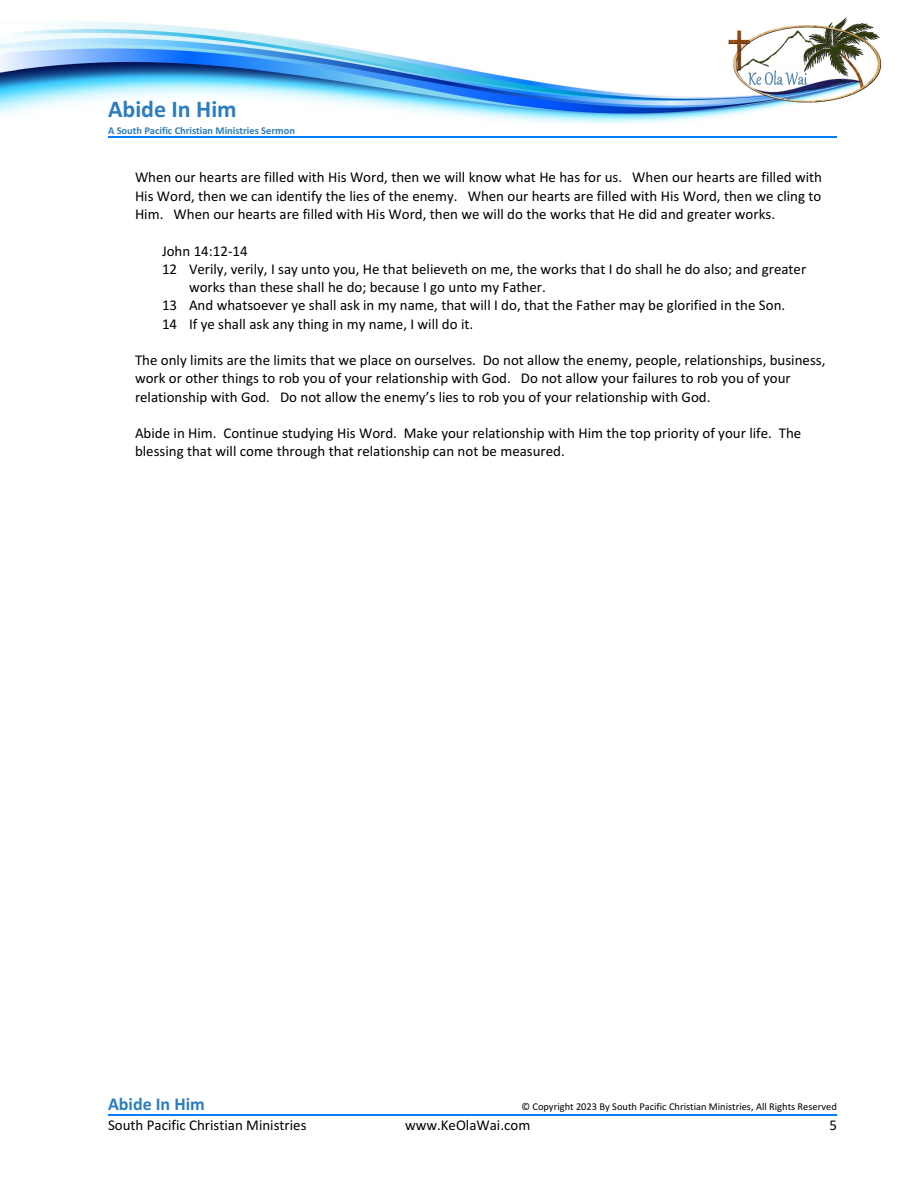
<style>
.page{position:relative;width:918px;height:1188px;background:#fff}
.page>*{position:absolute;margin:0;border:0;box-sizing:border-box;transform-origin:0 0}
.t1{font:700 24px "Calibri";color:#2b7dbf}
.t2{font:700 18px "Calibri";color:#2b7dbf}
.t3{font:15px/18.3px "Calibri";color:#000}
.t4{font:10.5px "Calibri";color:#000}
.t5{font:700 10.5px "Calibri";color:#2b7dbf}
</style>
<div class="page">
<img style="left:0;top:17px;width:882px;height:106px">
<hr style="left:108px;top:136px;width:729px;height:2px;background:#0080ff">
<hr style="left:108px;top:1114px;width:729px;height:2px;background:#0080ff">
<h1 class="t1" style="left:108px;top:99px;width:130px">Abide In Him</h1>
<p class="t5" style="left:108px;top:126px;width:188px">A South Pacific Christian Ministries Sermon</p>
<p class="t3" style="left:135px;top:170px;width:688px;text-align:justify">When our hearts are filled with His Word, then we will know what He has for us. When our hearts are filled with His Word, then we can identify the lies of the enemy. When our hearts are filled with His Word, then we cling to Him. When our hearts are filled with His Word, then we will do the works that He did and greater works.</p>
<p class="t3" style="left:162px;top:243px;width:87px">John 14:12-14</p>
<p class="t3" style="left:162px;top:261px;width:646px">12 Verily, verily, I say unto you, He that believeth on me, the works that I do shall he do also; and greater</p>
<p class="t3" style="left:189px;top:279px;width:358px">works than these shall he do; because I go unto my Father.</p>
<p class="t3" style="left:162px;top:297px;width:625px">13 And whatsoever ye shall ask in my name, that will I do, that the Father may be glorified in the Son.</p>
<p class="t3" style="left:162px;top:316px;width:313px">14 If ye shall ask any thing in my name, I will do it.</p>
<p class="t3" style="left:135px;top:352px;width:692px">The only limits are the limits that we place on ourselves. Do not allow the enemy, people, relationships, business, work or other things to rob you of your relationship with God. Do not allow your failures to rob you of your relationship with God. Do not allow the enemy’s lies to rob you of your relationship with God.</p>
<p class="t3" style="left:135px;top:425px;width:668px">Abide in Him. Continue studying His Word. Make your relationship with Him the top priority of your life. The blessing that will come through that relationship can not be measured.</p>
<p class="t2" style="left:108px;top:1096px;width:98px">Abide In Him</p>
<p class="t4" style="left:521px;top:1102px;width:317px">© Copyright 2023 By South Pacific Christian Ministries, All Rights Reserved</p>
<p class="t3" style="left:108px;top:1117px;width:200px">South Pacific Christian Ministries</p>
<p class="t3" style="left:405px;top:1117px;width:127px">www.KeOlaWai.com</p>
<p class="t3" style="left:829px;top:1117px;width:9px">5</p>
</div>
